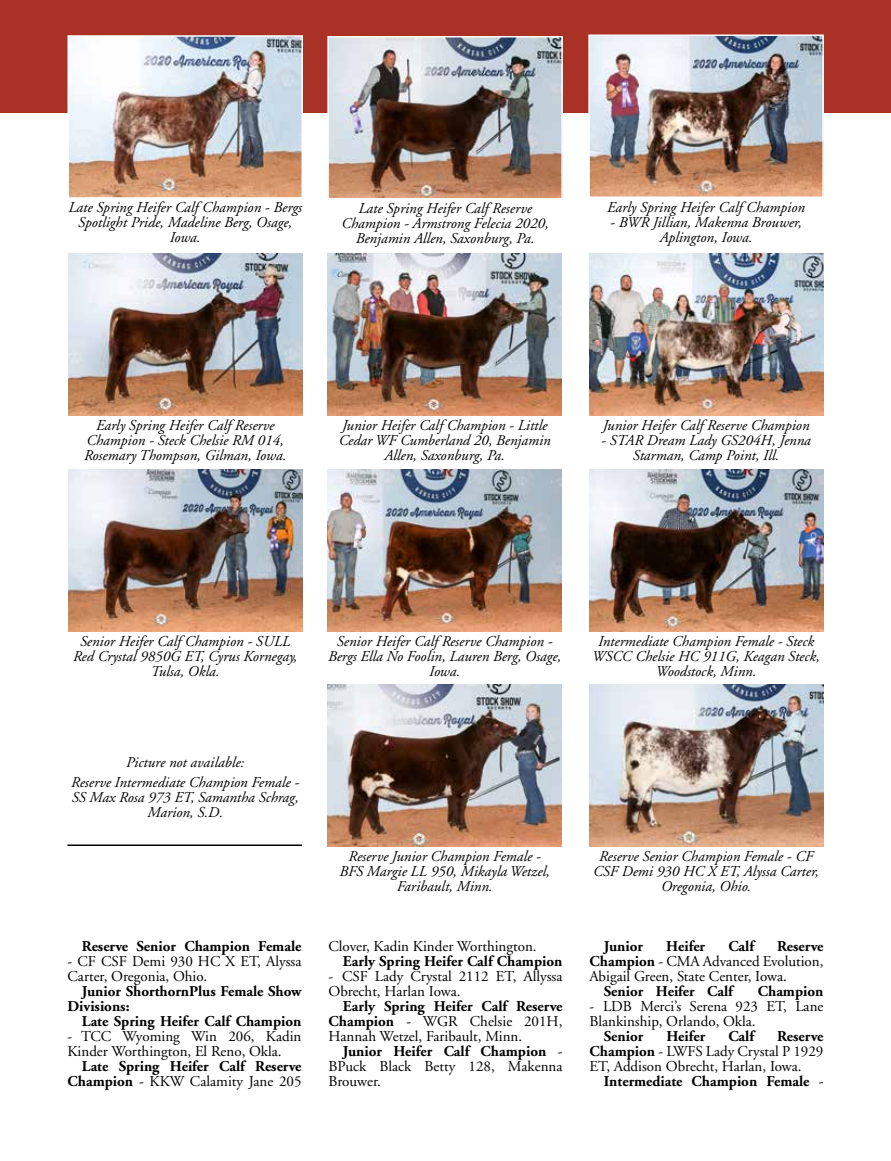
<style>
.page{position:relative;width:891px;height:1161px;background:#fff}
.page>*{position:absolute;margin:0;border:0;box-sizing:border-box;transform-origin:0 0}
.t1{font:italic 15px/15px "Adobe Garamond";color:#000;text-align:center}
.t2{font:15px/15px "Adobe Garamond";color:#000}
.t3{font:700 15px/15px "Adobe Garamond";color:#000}
.s1{font-weight:400}
.s2{font-weight:700}
</style>
<div class="page">
<div style="left:0;top:0;width:891px;height:112px;background:#a93125"></div>
<img style="left:591px;top:37px;width:230px;height:158px">
<div style="left:588px;top:34px;width:236px;height:164px;border:2px solid #fff"></div>
<img style="left:68px;top:253px;width:234px;height:162px">
<img style="left:328px;top:470px;width:234px;height:162px">
<img style="left:328px;top:685px;width:234px;height:162px">
<img style="left:589px;top:685px;width:234px;height:162px">
<img style="left:328px;top:253px;width:234px;height:162px">
<img style="left:68px;top:470px;width:234px;height:162px">
<img style="left:589px;top:253px;width:234px;height:162px">
<img style="left:589px;top:469px;width:234px;height:162px">
<img style="left:71px;top:38px;width:229px;height:158px">
<div style="left:68px;top:35px;width:235px;height:164px;border:2px solid #fff"></div>
<img style="left:330px;top:39px;width:230px;height:158px">
<div style="left:327px;top:36px;width:236px;height:164px;border:2px solid #fff"></div>
<hr style="left:68px;top:844px;width:234px;height:2px;background:#000">
<p class="t1" style="left:68px;top:201px;width:235px">Late Spring Heifer Calf Champion - Bergs<br>Spotlight Pride, Madeline Berg, Osage,<br>Iowa.</p>
<p class="t1" style="left:341px;top:201px;width:209px">Late Spring Heifer Calf Reserve<br>Champion - Armstrong Felecia 2020,<br>Benjamin Allen, Saxonburg, Pa.</p>
<p class="t1" style="left:607px;top:200px;width:199px">Early Spring Heifer Calf Champion</p>
<p class="t1" style="left:610px;top:215px;width:193px">- BWR Jillian, Makenna Brouwer,<br>Aplington, Iowa.</p>
<p class="t1" style="left:84px;top:418px;width:204px">Early Spring Heifer Calf Reserve<br>Champion - Steck Chelsie RM 014,<br>Rosemary Thompson, Gilman, Iowa.</p>
<p class="t1" style="left:339px;top:418px;width:214px">Junior Heifer Calf Champion - Little<br>Cedar WF Cumberland 20, Benjamin<br>Allen, Saxonburg, Pa.</p>
<p class="t1" style="left:603px;top:418px;width:208px">Junior Heifer Calf Reserve Champion</p>
<p class="t1" style="left:601px;top:433px;width:211px">- STAR Dream Lady GS204H, Jenna<br>Starman, Camp Point, Ill.</p>
<p class="t1" style="left:73px;top:634px;width:226px">Senior Heifer Calf Champion - SULL<br>Red Crystal 9850G ET, Cyrus Kornegay,<br>Tulsa, Okla.</p>
<p class="t1" style="left:328px;top:634px;width:235px">Senior Heifer Calf Reserve Champion -<br>Bergs Ella No Foolin, Lauren Berg, Osage,<br>Iowa.</p>
<p class="t1" style="left:71px;top:753px;width:229px;line-height:19.5px">Picture not available:<br>Reserve Intermediate Champion Female -</p>
<p class="t1" style="left:72px;top:790px;width:229px">SS Max Rosa 973 ET, Samantha Schrag,<br>Marion, S.D.</p>
<p class="t1" style="left:592px;top:634px;width:229px">Intermediate Champion Female - Steck<br>WSCC Chelsie HC 911G, Keagan Steck,<br>Woodstock, Minn.</p>
<p class="t3" style="left:82px;top:940px;width:221px">Reserve Senior Champion Female</p>
<p class="t2" style="left:68px;top:955px;width:236px">- CF CSF Demi 930 HC X ET, Alyssa<br>Carter, Oregonia, Ohio.</p>
<p class="t3" style="left:68px;top:985px;width:236px;text-indent:14px">Junior ShorthornPlus Female Show<br>Divisions:</p>
<p class="t3" style="left:82px;top:1015px;width:221px">Late Spring Heifer Calf Champion</p>
<p class="t2" style="left:68px;top:1030px;width:236px">- TCC Wyoming Win 206, Kadin<br>Kinder Worthington, El Reno, Okla.</p>
<p class="t3" style="left:68px;top:1060px;width:236px;text-align:right">Late Spring Heifer Calf Reserve<br>Champion <span class="s1">- KKW Calamity Jane 205</span></p>
<p class="t1" style="left:339px;top:850px;width:212px">Reserve Junior Champion Female -<br>BFS Margie LL 950, Mikayla Wetzel,<br>Faribault, Minn.</p>
<p class="t1" style="left:593px;top:850px;width:227px">Reserve Senior Champion Female - CF<br>CSF Demi 930 HC X ET, Alyssa Carter,<br>Oregonia, Ohio.</p>
<p class="t2" style="left:328px;top:940px;width:210px">Clover, Kadin Kinder Worthington.</p>
<p class="t3" style="left:343px;top:955px;width:221px">Early Spring Heifer Calf Champion</p>
<p class="t2" style="left:328px;top:970px;width:236px">- CSF Lady Crystal 2112 ET, Allyssa<br>Obrecht, Harlan Iowa.</p>
<p class="t2" style="left:328px;top:1000px;width:236px;text-align:justify;text-indent:14px"><span class="s2">Early Spring Heifer Calf Reserve Champion</span> - WGR Chelsie 201H, Hannah Wetzel, Faribault, Minn.</p>
<p class="t2" style="left:328px;top:1045px;width:236px;text-align:justify;text-indent:14px"><span class="s2">Junior Heifer Calf Champion</span> - BPuck Black Betty 128, Makenna Brouwer.</p>
<p class="t3" style="left:604px;top:940px;width:41px">Junior</p>
<p class="t3" style="left:666px;top:940px;width:40px">Heifer</p>
<p class="t3" style="left:728px;top:940px;width:27px">Calf</p>
<p class="t2" style="left:590px;top:940px;width:236px;text-align:justify;text-indent:188px"><span class="s2">Reserve Champion</span> - CMA Advanced Evolution, Abigail Green, State Center, Iowa.</p>
<p class="t3" style="left:604px;top:985px;width:131px">Senior Heifer Calf</p>
<p class="t3" style="left:758px;top:985px;width:67px">Champion</p>
<p class="t2" style="left:590px;top:1000px;width:236px">- LDB Merci’s Serena 923 ET, Lane<br>Blankinship, Orlando, Okla.</p>
<p class="t3" style="left:604px;top:1030px;width:41px">Senior</p>
<p class="t3" style="left:667px;top:1030px;width:40px">Heifer</p>
<p class="t3" style="left:729px;top:1030px;width:27px">Calf</p>
<p class="t2" style="left:590px;top:1030px;width:235px;text-align:justify;text-indent:188px"><span class="s2">Reserve Champion</span> - LWFS Lady Crystal P 1929<br>ET, Addison Obrecht, Harlan, Iowa.</p>
<p class="t3" style="left:604px;top:1075px;width:221px">Intermediate Champion Female <span class="s1">-</span></p>
</div>
